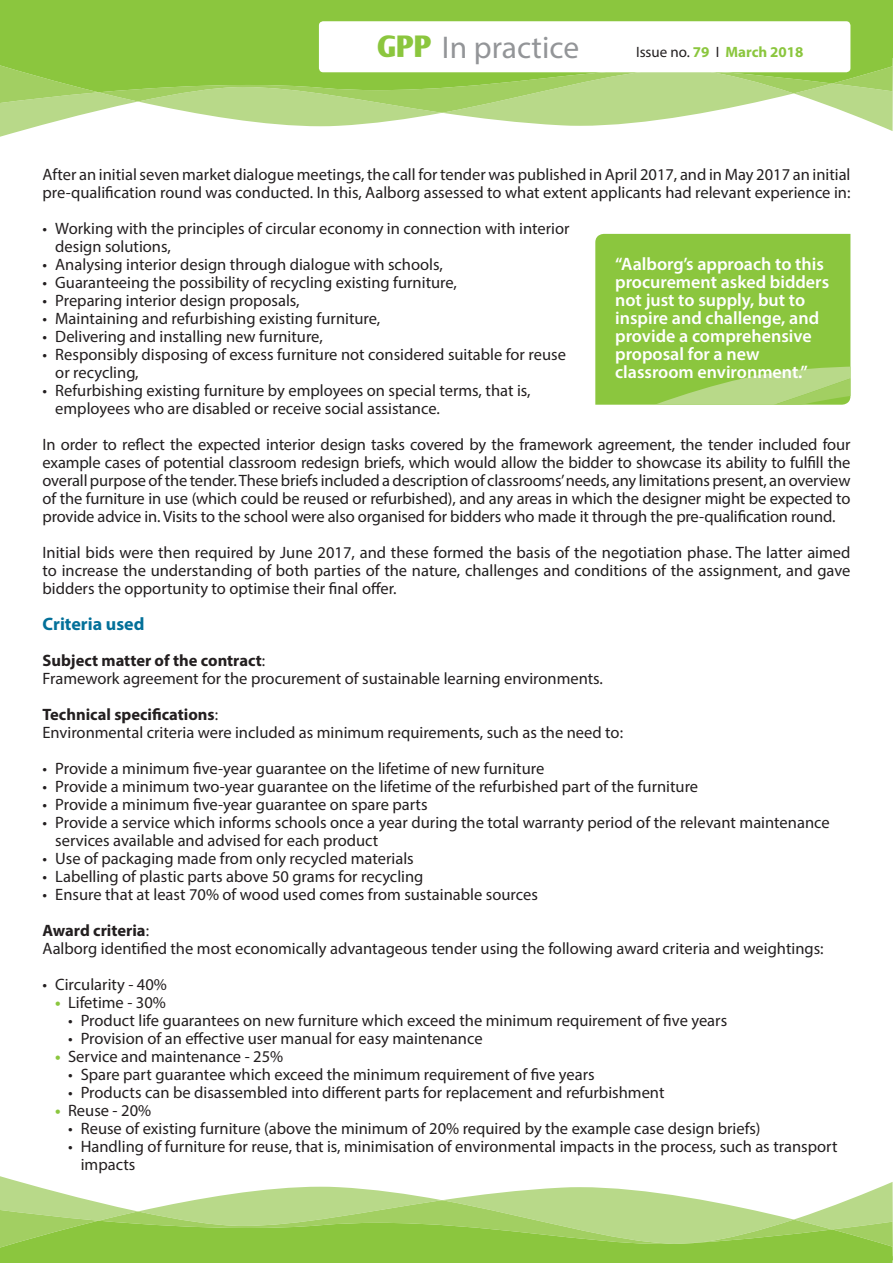
<style>
.page{position:relative;width:893px;height:1263px;background:#fff}
.page>*{position:absolute;margin:0;border:0;box-sizing:border-box;transform-origin:0 0}
.t1{font:31.5px "Myriad Pro";color:#939598}
.t2{font:600 18px/18px "Myriad Pro";color:#fff}
.t3{font:700 18px "Myriad Pro";color:#037099}
.t4{font:16.5px/18px "Myriad Pro";color:#231f20}
.t5{font:700 16.5px "Myriad Pro";color:#231f20}
.t6{font:700 15px "Myriad Pro";color:#8bc63e}
.s1{font-family:"Oli Jo";font-weight:700;font-size:30px;color:#8bc63e}
.s2{font-weight:400;color:#231f20}
.s3{font-weight:400}
.s4{font-weight:700;color:#8bc63e}
</style>
<div class="page">
<svg style="left:0;top:113px;width:88px;height:24px"></svg>
<svg style="left:195px;top:113px;width:698px;height:18px"></svg>
<svg style="left:0;top:58px;width:893px;height:55px;background:#a9d36f"></svg>
<div style="left:0;top:0;width:893px;height:58px;background:#8bc63e"></div>
<div style="left:319px;top:21px;width:531px;height:51px;background:#fff;border-radius:4px"></div>
<svg style="left:0;top:1176px;width:88px;height:24px"></svg>
<svg style="left:195px;top:1182px;width:698px;height:18px"></svg>
<svg style="left:0;top:1200px;width:893px;height:63px;background:#a1cf62"></svg>
<svg style="left:595px;top:234px;width:255px;height:171px;background:#90c846"></svg>
<h1 class="t1" style="left:377px;top:28px;width:203px"><span class="s1">GPP</span> In practice</h1>
<p class="t6" style="left:636px;top:42px;width:169px"><span class="s2">Issue no.</span> 79 <span class="s2">I</span> March 2018</p>
<p class="t4" style="left:43px;top:165px;width:809px">After an initial seven market dialogue meetings, the call for tender was published in April 2017, and in May 2017 an initial pre-qualification round was conducted. In this, Aalborg assessed to what extent applicants had relevant experience in:</p>
<p class="t4" style="left:55px;top:219px;width:516px;text-indent:-13px">• Working with the principles of circular economy in connection with interior design solutions,</p>
<p class="t4" style="left:43px;top:255px;width:402px">• Analysing interior design through dialogue with schools,</p>
<p class="t4" style="left:43px;top:273px;width:416px">• Guaranteeing the possibility of recycling existing furniture,</p>
<p class="t4" style="left:43px;top:291px;width:259px">• Preparing interior design proposals,</p>
<p class="t4" style="left:43px;top:309px;width:339px">• Maintaining and refurbishing existing furniture,</p>
<p class="t4" style="left:43px;top:327px;width:282px">• Delivering and installing new furniture,</p>
<p class="t4" style="left:55px;top:345px;width:512px;text-indent:-13px">• Responsibly disposing of excess furniture not considered suitable for reuse or recycling,</p>
<p class="t4" style="left:55px;top:381px;width:477px;text-indent:-13px">• Refurbishing existing furniture by employees on special terms, that is, employees who are disabled or receive social assistance.</p>
<p class="t4" style="left:43px;top:435px;width:809px;text-align:justify">In order to reflect the expected interior design tasks covered by the framework agreement, the tender included four example cases of potential classroom redesign briefs, which would allow the bidder to showcase its ability to fulfill the overall purpose of the tender. These briefs included a description of classrooms’ needs, any limitations present, an overview of the furniture in use (which could be reused or refurbished), and any areas in which the designer might be expected to provide advice in. Visits to the school were also organised for bidders who made it through the pre-qualification round.</p>
<p class="t4" style="left:43px;top:543px;width:809px;text-align:justify">Initial bids were then required by June 2017, and these formed the basis of the negotiation phase. The latter aimed to increase the understanding of both parties of the nature, challenges and conditions of the assignment, and gave bidders the opportunity to optimise their final offer.</p>
<p class="t3" style="left:43px;top:612px;width:103px">Criteria used</p>
<p class="t5" style="left:43px;top:650px;width:224px">Subject matter of the contract<span class="s3">:</span></p>
<p class="t4" style="left:43px;top:669px;width:562px">Framework agreement for the procurement of sustainable learning environments.</p>
<p class="t5" style="left:43px;top:704px;width:177px">Technical specifications<span class="s3">:</span></p>
<p class="t4" style="left:43px;top:723px;width:582px">Environmental criteria were included as minimum requirements, such as the need to:</p>
<p class="t4" style="left:43px;top:759px;width:503px">• Provide a minimum five-year guarantee on the lifetime of new furniture</p>
<p class="t4" style="left:43px;top:777px;width:657px">• Provide a minimum two-year guarantee on the lifetime of the refurbished part of the furniture</p>
<p class="t4" style="left:43px;top:795px;width:387px">• Provide a minimum five-year guarantee on spare parts</p>
<p class="t4" style="left:55px;top:813px;width:776px;text-indent:-13px">• Provide a service which informs schools once a year during the total warranty period of the relevant maintenance services available and advised for each product</p>
<p class="t4" style="left:43px;top:849px;width:373px">• Use of packaging made from only recycled materials</p>
<p class="t4" style="left:43px;top:867px;width:382px">• Labelling of plastic parts above 50 grams for recycling</p>
<p class="t4" style="left:43px;top:885px;width:497px">• Ensure that at least 70% of wood used comes from sustainable sources</p>
<p class="t5" style="left:43px;top:920px;width:108px">Award criteria<span class="s3">:</span></p>
<p class="t4" style="left:43px;top:939px;width:783px">Aalborg identified the most economically advantageous tender using the following award criteria and weightings:</p>
<p class="t4" style="left:43px;top:975px;width:126px">• Circularity - 40%</p>
<p class="t4" style="left:55px;top:993px;width:112px"><span class="s4">•</span> Lifetime - 30%</p>
<p class="t4" style="left:68px;top:1011px;width:661px">• Product life guarantees on new furniture which exceed the minimum requirement of five years</p>
<p class="t4" style="left:68px;top:1029px;width:416px">• Provision of an effective user manual for easy maintenance</p>
<p class="t4" style="left:55px;top:1047px;width:230px"><span class="s4">•</span> Service and maintenance - 25%</p>
<p class="t4" style="left:68px;top:1065px;width:528px">• Spare part guarantee which exceed the minimum requirement of five years</p>
<p class="t4" style="left:68px;top:1083px;width:598px">• Products can be disassembled into different parts for replacement and refurbishment</p>
<p class="t4" style="left:55px;top:1101px;width:97px"><span class="s4">•</span> Reuse - 20%</p>
<p class="t4" style="left:68px;top:1119px;width:694px">• Reuse of existing furniture (above the minimum of 20% required by the example case design briefs)</p>
<p class="t4" style="left:81px;top:1137px;width:758px;text-indent:-13px">• Handling of furniture for reuse, that is, minimisation of environmental impacts in the process, such as transport impacts</p>
<p class="t2" style="left:615px;top:255px;width:216px">“Aalborg’s approach to this procurement asked bidders not just to supply, but to inspire and challenge, and provide a comprehensive proposal for a new</p>
<p class="t2" style="left:615px;top:363px;width:194px">classroom environment.”</p>
</div>
